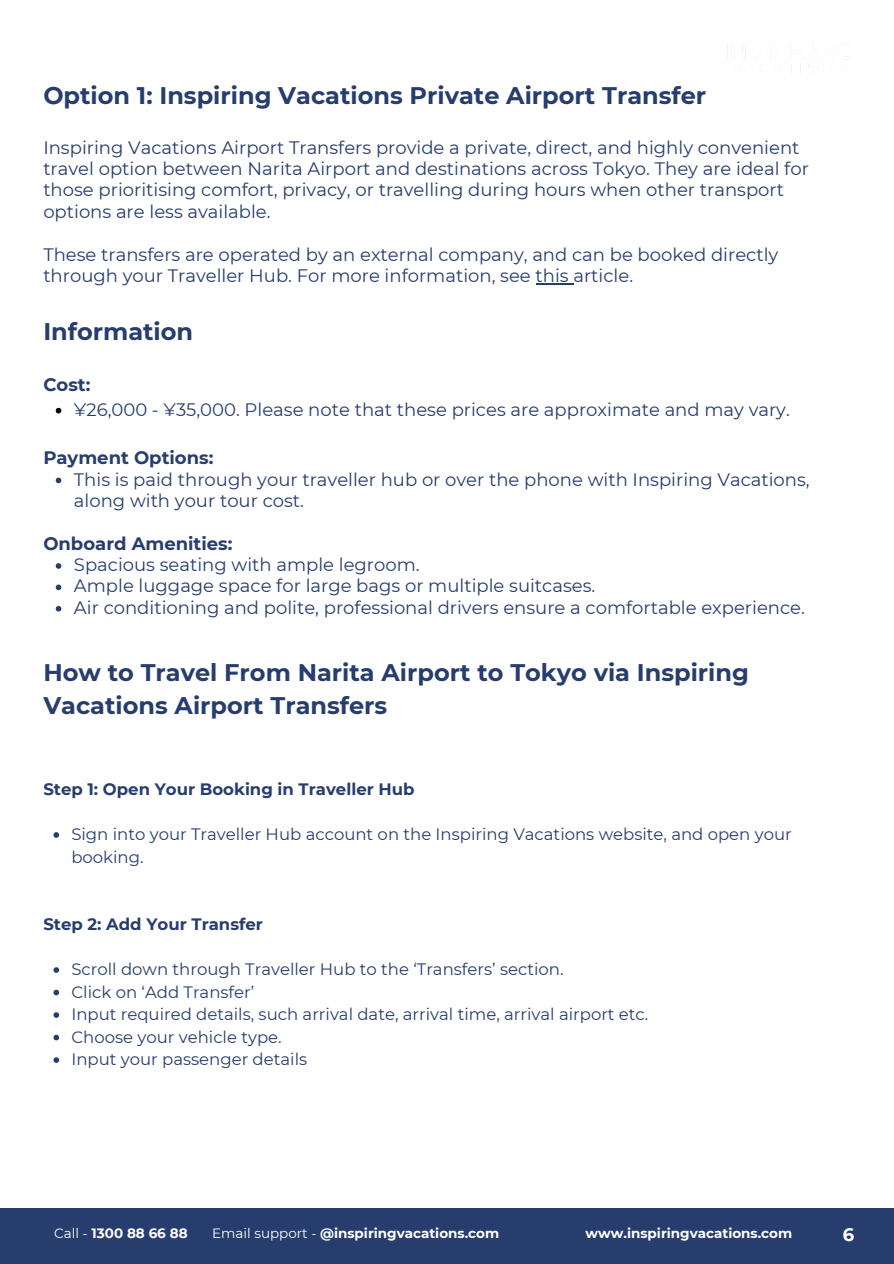
<style>
.page{position:relative;width:894px;height:1264px;background:#fff}
.page>*{position:absolute;margin:0;border:0;box-sizing:border-box;transform-origin:0 0}
.t1{font:700 24px/32.7px "Montserrat";color:#273d6e}
.t2{font:18px/21.3px "Montserrat";color:#273d6e}
.t3{font:700 18px "Montserrat";color:#273d6e}
.t4{font:700 18px "Montserrat";color:#fff}
.t5{font:16.5px/22.5px "Montserrat";color:#273d6e}
.t6{font:700 16.5px "Montserrat";color:#273d6e}
.t7{font:700 13.5px "Montserrat";color:#fff}
.s1{font-weight:400}
</style>
<div class="page">
<div style="left:0;top:1208px;width:893px;height:55px;background:#273d6e"></div>
<img style="left:727px;top:43px;width:121px;height:30px">
<svg style="left:56px;top:408px;width:5px;height:5px"></svg>
<svg style="left:56px;top:477px;width:5px;height:6px"></svg>
<svg style="left:56px;top:563px;width:5px;height:6px"></svg>
<svg style="left:56px;top:584px;width:5px;height:6px"></svg>
<svg style="left:56px;top:606px;width:5px;height:5px"></svg>
<svg style="left:53px;top:832px;width:6px;height:5px"></svg>
<svg style="left:53px;top:967px;width:6px;height:5px"></svg>
<svg style="left:53px;top:989px;width:6px;height:6px"></svg>
<svg style="left:53px;top:1012px;width:6px;height:5px"></svg>
<svg style="left:53px;top:1034px;width:6px;height:6px"></svg>
<svg style="left:53px;top:1057px;width:6px;height:5px"></svg>
<hr style="left:535px;top:283px;width:38px;height:1px;background:#273d6e">
<p class="t1" style="left:43px;top:79px;width:664px">Option 1: Inspiring Vacations Private Airport Transfer</p>
<p class="t2" style="left:43px;top:136px;width:766px">Inspiring Vacations Airport Transfers provide a private, direct, and highly convenient travel option between Narita Airport and destinations across Tokyo. They are ideal for those prioritising comfort, privacy, or travelling during hours when other transport options are less available.</p>
<p class="t2" style="left:43px;top:243px;width:736px">These transfers are operated by an external company, and can be booked directly through your Traveller Hub. For more information, see this article.</p>
<p class="t1" style="left:43px;top:315px;width:151px">Information</p>
<h1 class="t3" style="left:43px;top:373px;width:49px">Cost:</h1>
<h3 class="t2" style="left:74px;top:398px;width:717px">¥26,000 - ¥35,000. Please note that these prices are approximate and may vary.</h3>
<h3 class="t3" style="left:43px;top:446px;width:172px">Payment Options:</h3>
<h1 class="t2" style="left:74px;top:468px;width:737px">This is paid through your traveller hub or over the phone with Inspiring Vacations, along with your tour cost.</h1>
<h2 class="t3" style="left:43px;top:532px;width:191px">Onboard Amenities:</h2>
<p class="t2" style="left:74px;top:554px;width:347px">Spacious seating with ample legroom.</p>
<h2 class="t2" style="left:74px;top:575px;width:523px">Ample luggage space for large bags or multiple suitcases.</h2>
<p class="t2" style="left:74px;top:596px;width:732px">Air conditioning and polite, professional drivers ensure a comfortable experience.</p>
<p class="t1" style="left:43px;top:656px;width:706px">How to Travel From Narita Airport to Tokyo via Inspiring<br>Vacations Airport Transfers</p>
<h1 class="t6" style="left:43px;top:779px;width:372px">Step 1: Open Your Booking in Traveller Hub</h1>
<h2 class="t5" style="left:71px;top:822px;width:721px">Sign into your Traveller Hub account on the Inspiring Vacations website, and open your booking.</h2>
<p class="t6" style="left:43px;top:914px;width:221px">Step 2: Add Your Transfer</p>
<h2 class="t5" style="left:71px;top:957px;width:493px">Scroll down through Traveller Hub to the ‘Transfers’ section.</h2>
<p class="t5" style="left:71px;top:980px;width:184px">Click on ‘Add Transfer’</p>
<p class="t5" style="left:71px;top:1002px;width:578px">Input required details, such arrival date, arrival time, arrival airport etc.</p>
<p class="t5" style="left:71px;top:1025px;width:212px">Choose your vehicle type.</p>
<p class="t5" style="left:71px;top:1047px;width:237px">Input your passenger details</p>
<h2 class="t7" style="left:54px;top:1224px;width:135px"><span class="s1">Call -</span> 1300 88 66 88</h2>
<p class="t7" style="left:212px;top:1224px;width:288px"><span class="s1">Email support -</span> @inspiringvacations.com</p>
<p class="t7" style="left:585px;top:1224px;width:208px">www.inspiringvacations.com</p>
<p class="t4" style="left:842px;top:1223px;width:13px">6</p>
</div>
